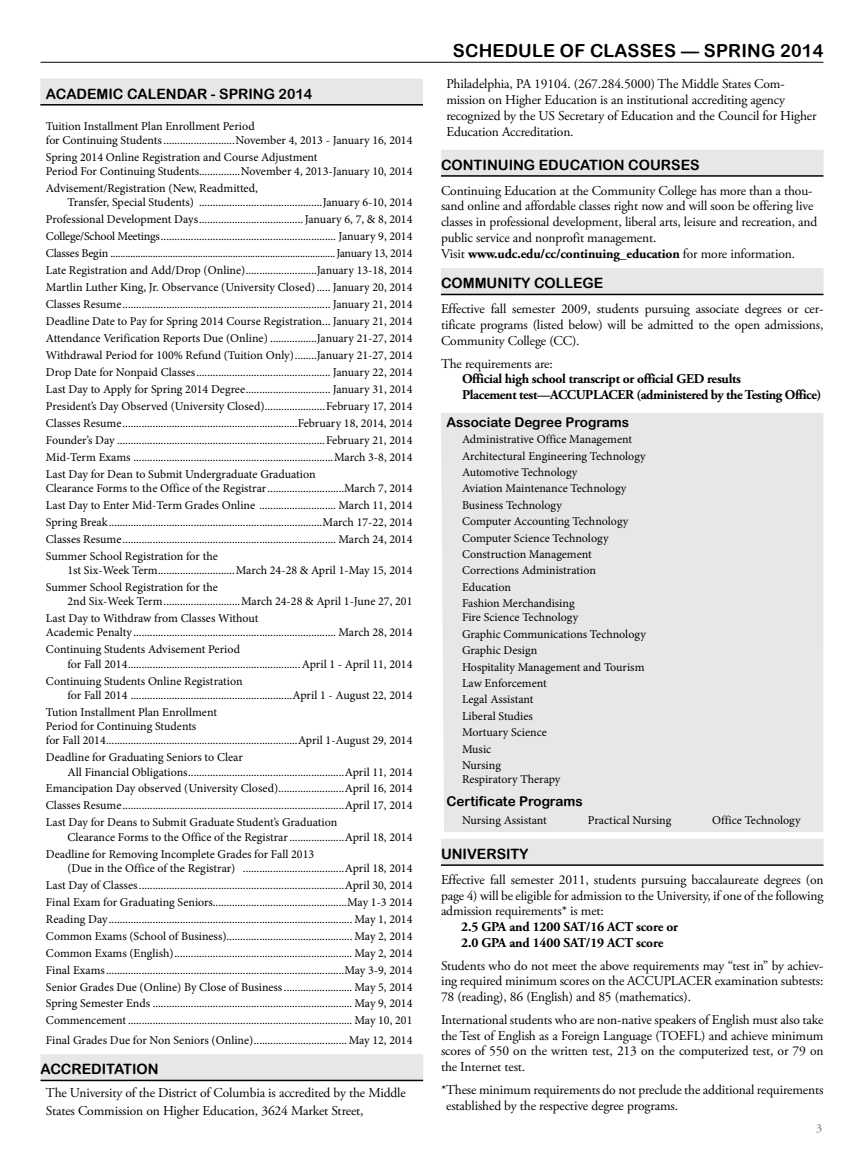
<style>
.page{position:relative;width:864px;height:1161px;background:#fff}
.page>*{position:absolute;margin:0;border:0;box-sizing:border-box;transform-origin:0 0}
.t1{font:18px "Arial Rounded MT Bold";letter-spacing:.01em;color:#000}
.t2{font:14.25px "Arial Rounded MT Bold";color:#000}
.t3{font:13.5px/15.8px "Adobe Garamond Pro";letter-spacing:-.01em;color:#000}
.t4{font:700 13.5px/15.8px "Adobe Garamond Pro";letter-spacing:-.02em;color:#000}
.t5{font:13.5px "Arial Rounded MT Bold";color:#000}
.t6{font:12px/17px "Minion Pro";color:#000}
.t7{font:12px "Adobe Garamond Pro";color:#6d6e71}
.s1{font-weight:700}
</style>
<div class="page">
<hr style="left:40px;top:62px;width:784px;height:1px;background:#000">
<div style="left:40px;top:79px;width:383px;height:25px;background:#e6e7e8"></div>
<hr style="left:40px;top:104px;width:383px;height:2px;background:#000">
<div style="left:40px;top:1054px;width:383px;height:26px;background:#e6e7e8"></div>
<hr style="left:40px;top:1080px;width:383px;height:1px;background:#000">
<div style="left:441px;top:413px;width:383px;height:419px;background:#e6e7e8"></div>
<div style="left:441px;top:150px;width:383px;height:25px;background:#e6e7e8"></div>
<hr style="left:441px;top:175px;width:383px;height:2px;background:#000">
<div style="left:441px;top:268px;width:383px;height:26px;background:#e6e7e8"></div>
<hr style="left:441px;top:294px;width:383px;height:1px;background:#000">
<div style="left:441px;top:839px;width:383px;height:25px;background:#e6e7e8"></div>
<hr style="left:441px;top:864px;width:383px;height:2px;background:#000">
<p class="t2" style="left:46px;top:85px;width:268px">ACADEMIC CALENDAR - SPRING 2014</p>
<p class="t6" style="left:46px;top:119px;width:368px;line-height:14.2px">Tuition Installment Plan Enrollment Period<br>for Continuing Students..........................November 4, 2013 - January 16, 2014</p>
<p class="t6" style="left:46px;top:150px;width:368px;line-height:14.2px">Spring 2014 Online Registration and Course Adjustment<br>Period For Continuing Students...............November 4, 2013-January 10, 2014</p>
<p class="t6" style="left:68px;top:181px;width:346px;line-height:14.2px;text-indent:-22px">Advisement/Registration (New, Readmitted,<br>Transfer, Special Students) .............................................January 6-10, 2014</p>
<p class="t6" style="left:46px;top:211px;width:368px;text-align:justify">Professional Development Days......................................January 6, 7, &amp; 8, 2014<br>College/School Meetings................................................................ January 9, 2014<br>Classes Begin ..........................................................................................January 13, 2014<br>Late Registration and Add/Drop (Online)..........................January 13-18, 2014<br>Martlin Luther King, Jr. Observance (University Closed)..... January 20, 2014<br>Classes Resume............................................................................ January 21, 2014<br>Deadline Date to Pay for Spring 2014 Course Registration... January 21, 2014<br>Attendance Verification Reports Due (Online) .................January 21-27, 2014<br>Withdrawal Period for 100% Refund (Tuition Only)........January 21-27, 2014<br>Drop Date for Nonpaid Classes................................................. January 22, 2014<br>Last Day to Apply for Spring 2014 Degree............................... January 31, 2014<br>President’s Day Observed (University Closed)......................February 17, 2014<br>Classes Resume................................................................February 18, 2014, 2014<br>Founder’s Day ............................................................................February 21, 2014<br>Mid-Term Exams .........................................................................March 3-8, 2014<br>Last Day for Dean to Submit Undergraduate Graduation</p>
<p class="t6" style="left:46px;top:480px;width:368px;text-align:justify">Clearance Forms to the Office of the Registrar............................March 7, 2014<br>Last Day to Enter Mid-Term Grades Online ............................ March 11, 2014<br>Spring Break..............................................................................March 17-22, 2014<br>Classes Resume.............................................................................. March 24, 2014<br>Summer School Registration for the</p>
<p class="t6" style="left:46px;top:562px;width:368px;text-indent:22px">1st Six-Week Term............................March 24-28 &amp; April 1-May 15, 2014<br>Summer School Registration for the</p>
<p class="t6" style="left:46px;top:593px;width:368px;text-indent:22px">2nd Six-Week Term............................March 24-28 &amp; April 1-June 27, 201<br>Last Day to Withdraw from Classes Without</p>
<p class="t6" style="left:46px;top:624px;width:368px">Academic Penalty .......................................................................... March 28, 2014<br>Continuing Students Advisement Period</p>
<p class="t6" style="left:46px;top:655px;width:368px;text-indent:22px">for Fall 2014...............................................................April 1 - April 11, 2014<br>Continuing Students Online Registration</p>
<p class="t6" style="left:46px;top:687px;width:368px;text-indent:22px">for Fall 2014 ...........................................................April 1 - August 22, 2014<br>Tution Installment Plan Enrollment</p>
<p class="t6" style="left:46px;top:719px;width:368px;line-height:14.2px">Period for Continuing Students<br>for Fall 2014......................................................................April 1-August 29, 2014</p>
<p class="t6" style="left:67px;top:750px;width:346px;line-height:14.2px;text-indent:-22px">Deadline for Graduating Seniors to Clear<br>All Financial Obligations.........................................................April 11, 2014</p>
<p class="t6" style="left:46px;top:780px;width:368px;text-align:justify">Emancipation Day observed (University Closed)........................April 16, 2014<br>Classes Resume.................................................................................April 17, 2014<br>Last Day for Deans to Submit Graduate Student’s Graduation</p>
<p class="t6" style="left:46px;top:828px;width:368px;text-indent:22px">Clearance Forms to the Office of the Registrar....................April 18, 2014<br>Deadline for Removing Incomplete Grades for Fall 2013</p>
<p class="t6" style="left:46px;top:860px;width:368px;text-align:justify;text-indent:22px">(Due in the Office of the Registrar) .....................................April 18, 2014<br>Last Day of Classes...........................................................................April 30, 2014<br>Final Exam for Graduating Seniors.................................................May 1-3 2014<br>Reading Day......................................................................................... May 1, 2014<br>Common Exams (School of Business).............................................. May 2, 2014<br>Common Exams (English)................................................................. May 2, 2014<br>Final Exams.......................................................................................May 3-9, 2014<br>Senior Grades Due (Online) By Close of Business......................... May 5, 2014<br>Spring Semester Ends ......................................................................... May 9, 2014<br>Commencement.................................................................................. May 10, 201</p>
<p class="t6" style="left:46px;top:1032px;width:368px">Final Grades Due for Non Seniors (Online)..................................May 12, 2014</p>
<p class="t3" style="left:46px;top:1084px;width:361px;line-height:18.5px">The University of the District of Columbia is accredited by the Middle<br>States Commission on Higher Education, 3624 Market Street,</p>
<p class="t2" style="left:40px;top:1061px;width:120px">ACCREDITATION</p>
<h1 class="t1" style="left:453px;top:40px;width:372px">SCHEDULE OF CLASSES — SPRING 2014</h1>
<p class="t3" style="left:446px;top:77px;width:372px">Philadelphia, PA 19104. (267.284.5000) The Middle States Com&shy;mission on Higher Education is an institutional accrediting agency recognized by the US Secretary of Education and the Council for Higher Education Accreditation.</p>
<p class="t2" style="left:441px;top:156px;width:260px">CONTINUING EDUCATION COURSES</p>
<p class="t3" style="left:441px;top:183px;width:378px">Continuing Education at the Community College has more than a thou&shy;sand online and affordable classes right now and will soon be offering live classes in professional development, liberal arts, leisure and recreation, and public service and nonprofit management.<br>Visit <span class="s1">www.udc.edu/cc/continuing_education</span> for more information.</p>
<p class="t2" style="left:441px;top:275px;width:164px">COMMUNITY COLLEGE</p>
<p class="t3" style="left:441px;top:302px;width:384px;text-align:justify">Effective fall semester 2009, students pursuing associate degrees or cer&shy;tificate programs (listed below) will be admitted to the open admissions, Community College (CC).</p>
<p class="t3" style="left:441px;top:356px;width:113px">The requirements are:</p>
<p class="t4" style="left:462px;top:371px;width:361px">Official high school transcript or official GED results<br>Placement test—ACCUPLACER (administered by the Testing Office)</p>
<p class="t5" style="left:446px;top:414px;width:184px">Associate Degree Programs</p>
<p class="t6" style="left:462px;top:431px;width:185px;line-height:16.4px">Administrative Office Management<br>Architectural Engineering Technology<br>Automotive Technology<br>Aviation Maintenance Technology<br>Business Technology<br>Computer Accounting Technology<br>Computer Science Technology<br>Construction Management<br>Corrections Administration<br>Education<br>Fashion Merchandising</p>
<p class="t6" style="left:462px;top:610px;width:185px;line-height:16.4px">Fire Science Technology<br>Graphic Communications Technology<br>Graphic Design<br>Hospitality Management and Tourism<br>Law Enforcement<br>Legal Assistant<br>Liberal Studies<br>Mortuary Science<br>Music<br>Nursing</p>
<p class="t6" style="left:462px;top:771px;width:100px">Respiratory Therapy</p>
<p class="t5" style="left:446px;top:794px;width:138px">Certificate Programs</p>
<p class="t6" style="left:462px;top:811px;width:86px">Nursing Assistant</p>
<p class="t6" style="left:588px;top:811px;width:85px">Practical Nursing</p>
<p class="t6" style="left:712px;top:811px;width:90px">Office Technology</p>
<p class="t2" style="left:441px;top:845px;width:89px">UNIVERSITY</p>
<p class="t3" style="left:441px;top:872px;width:384px;text-align:justify">Effective fall semester 2011, students pursuing baccalaureate degrees (on page 4) will be eligible for admission to the University, if one of the following admission requirements* is met:</p>
<p class="t4" style="left:461px;top:919px;width:218px">2.5 GPA and 1200 SAT/16 ACT score or<br>2.0 GPA and 1400 SAT/19 ACT score</p>
<p class="t3" style="left:441px;top:958px;width:384px;text-align:justify">Students who do not meet the above requirements may “test in” by achiev&shy;ing required minimum scores on the ACCUPLACER examination subtests:<br>78 (reading), 86 (English) and 85 (mathematics).</p>
<p class="t3" style="left:441px;top:1012px;width:384px;text-align:justify">International students who are non-native speakers of English must also take the Test of English as a Foreign Language (TOEFL) and achieve minimum scores of 550 on the written test, 213 on the computerized test, or 79 on the Internet test.</p>
<p class="t3" style="left:446px;top:1082px;width:379px;text-indent:-5px">*These minimum requirements do not preclude the additional requirements established by the respective degree programs.</p>
<p class="t7" style="left:816px;top:1121px;width:7px">3</p>
</div>
